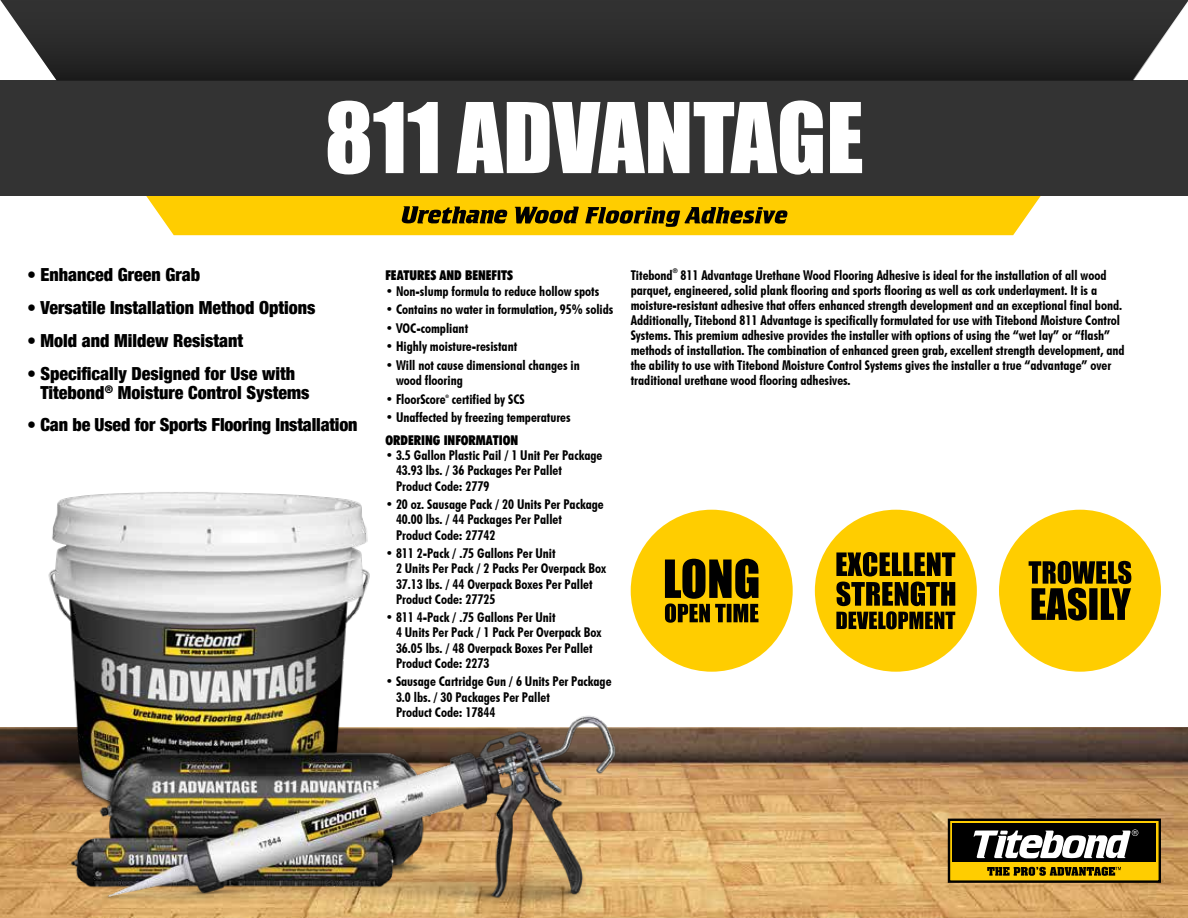
<style>
.page{position:relative;width:1188px;height:918px;background:#fff}
.page>*{position:absolute;margin:0;border:0;box-sizing:border-box;transform-origin:0 0}
.t1{font:90px "Impact";color:#fff}
.t2{font:900 condensed 18px/19.5px "Helvetica Neue";color:#000}
.t3{font:700 13.5px/15.5px "Futuri Condensed SW";color:#000}
.t4{font:700 expanded 13.5px "Futuri Condensed SW";color:#000}
.t5{font:800 6.15px "Futura";color:#000}
.t6{font:800 4.35px "Futura";color:#000}
</style>
<div class="page">
<img style="left:702px;top:728px;width:486px;height:190px">
<div style="left:146px;top:196px;width:895px;height:39px;background:#ffcd00"></div>
<div style="left:0;top:81px;width:1188px;height:115px;background:#333"></div>
<svg style="left:0;top:0;width:1188px;height:81px;background:#333"></svg>
<div style="left:948px;top:819px;width:213px;height:64px;background:#ffcd00;border:2px solid #000"></div>
<div style="left:953px;top:823px;width:203px;height:39px;background:#000"></div>
<svg style="left:987px;top:867px;width:134px;height:9px"></svg>
<svg style="left:974px;top:829px;width:164px;height:29px"></svg>
<div style="left:815px;top:510px;width:162px;height:162px;background:#ffcd00;border-radius:50%"></div>
<svg style="left:836px;top:552px;width:119px;height:24px"></svg>
<svg style="left:836px;top:582px;width:119px;height:47px"></svg>
<div style="left:631px;top:510px;width:162px;height:162px;background:#ffcd00;border-radius:50%"></div>
<svg style="left:702px;top:559px;width:56px;height:64px"></svg>
<div style="left:999px;top:510px;width:162px;height:162px;background:#ffcd00;border-radius:50%"></div>
<svg style="left:1029px;top:561px;width:102px;height:60px"></svg>
<img style="left:0;top:492px;width:702px;height:426px">
<svg style="left:585px;top:207px;width:202px;height:20px;background:#8b6f00"></svg>
<svg style="left:515px;top:207px;width:64px;height:16px"></svg>
<svg style="left:402px;top:206px;width:105px;height:17px;background:#6d5700"></svg>
<h1 class="t1" style="left:325px;top:68px;width:540px">811 ADVANTAGE</h1>
<h2 class="t2" style="left:27px;top:264px;width:175px">• Enhanced Green Grab</h2>
<h2 class="t2" style="left:27px;top:297px;width:290px">• Versatile Installation Method Options</h2>
<h2 class="t2" style="left:27px;top:330px;width:218px">• Mold and Mildew Resistant</h2>
<h2 class="t2" style="left:40px;top:363px;width:270px;text-indent:-14px">• Specifically Designed for Use with<br>Titebond<sup>®</sup> Moisture Control Systems</h2>
<h2 class="t2" style="left:27px;top:414px;width:332px">• Can be Used for Sports Flooring Installation</h2>
<p class="t4" style="left:386px;top:266px;width:129px">FEATURES AND BENEFITS</p>
<p class="t3" style="left:386px;top:283px;width:215px">• Non-slump formula to reduce hollow spots</p>
<p class="t3" style="left:386px;top:301px;width:229px">• Contains no water in formulation, 95% solids</p>
<p class="t3" style="left:386px;top:320px;width:84px">• VOC-compliant</p>
<p class="t3" style="left:386px;top:338px;width:133px">• Highly moisture-resistant</p>
<p class="t3" style="left:396px;top:356px;width:185px;text-indent:-11px">• Will not cause dimensional changes in wood flooring</p>
<p class="t3" style="left:386px;top:391px;width:62px">• FloorScore</p>
<p class="t6" style="left:446px;top:394px;width:5px">®</p>
<p class="t3" style="left:452px;top:391px;width:74px">certified by SCS</p>
<p class="t3" style="left:385px;top:409px;width:187px">• Unaffected by freezing temperatures</p>
<p class="t4" style="left:385px;top:431px;width:134px">ORDERING INFORMATION</p>
<p class="t3" style="left:396px;top:447px;width:208px;text-indent:-11px">• 3.5 Gallon Plastic Pail / 1 Unit Per Package<br>43.93 lbs. / 36 Packages Per Pallet<br>Product Code: 2779</p>
<p class="t3" style="left:396px;top:496px;width:209px;text-indent:-11px">• 20 oz. Sausage Pack / 20 Units Per Package<br>40.00 lbs. / 44 Packages Per Pallet<br>Product Code: 27742</p>
<p class="t3" style="left:396px;top:545px;width:212px;text-indent:-11px">• 811 2-Pack / .75 Gallons Per Unit<br>2 Units Per Pack / 2 Packs Per Overpack Box 37.13 lbs. / 44 Overpack Boxes Per Pallet Product Code: 27725</p>
<p class="t3" style="left:396px;top:609px;width:207px;text-indent:-11px">• 811 4-Pack / .75 Gallons Per Unit<br>4 Units Per Pack / 1 Pack Per Overpack Box<br>36.05 lbs. / 48 Overpack Boxes Per Pallet<br>Product Code: 2273</p>
<p class="t3" style="left:396px;top:673px;width:217px;text-indent:-11px">• Sausage Cartridge Gun / 6 Units Per Package<br>3.0 lbs. / 30 Packages Per Pallet<br>Product Code: 17844</p>
<p class="t3" style="left:631px;top:267px;width:44px">Titebond</p>
<p class="t5" style="left:673px;top:267px;width:6px">®</p>
<p class="t3" style="left:631px;top:267px;width:495px;line-height:15px;text-indent:50px">811 Advantage Urethane Wood Flooring Adhesive is ideal for the installation of all wood parquet, engineered, solid plank flooring and sports flooring as well as cork underlayment. It is a moisture-resistant adhesive that offers enhanced strength development and an exceptional final bond.<br>Additionally, Titebond 811 Advantage is specifically formulated for use with Titebond Moisture Control Systems. This premium adhesive provides the installer with options of using the “wet lay” or “flash” methods of installation. The combination of enhanced green grab, excellent strength development, and the ability to use with Titebond Moisture Control Systems gives the installer a true “advantage” over traditional urethane wood flooring adhesives.</p>
</div>
